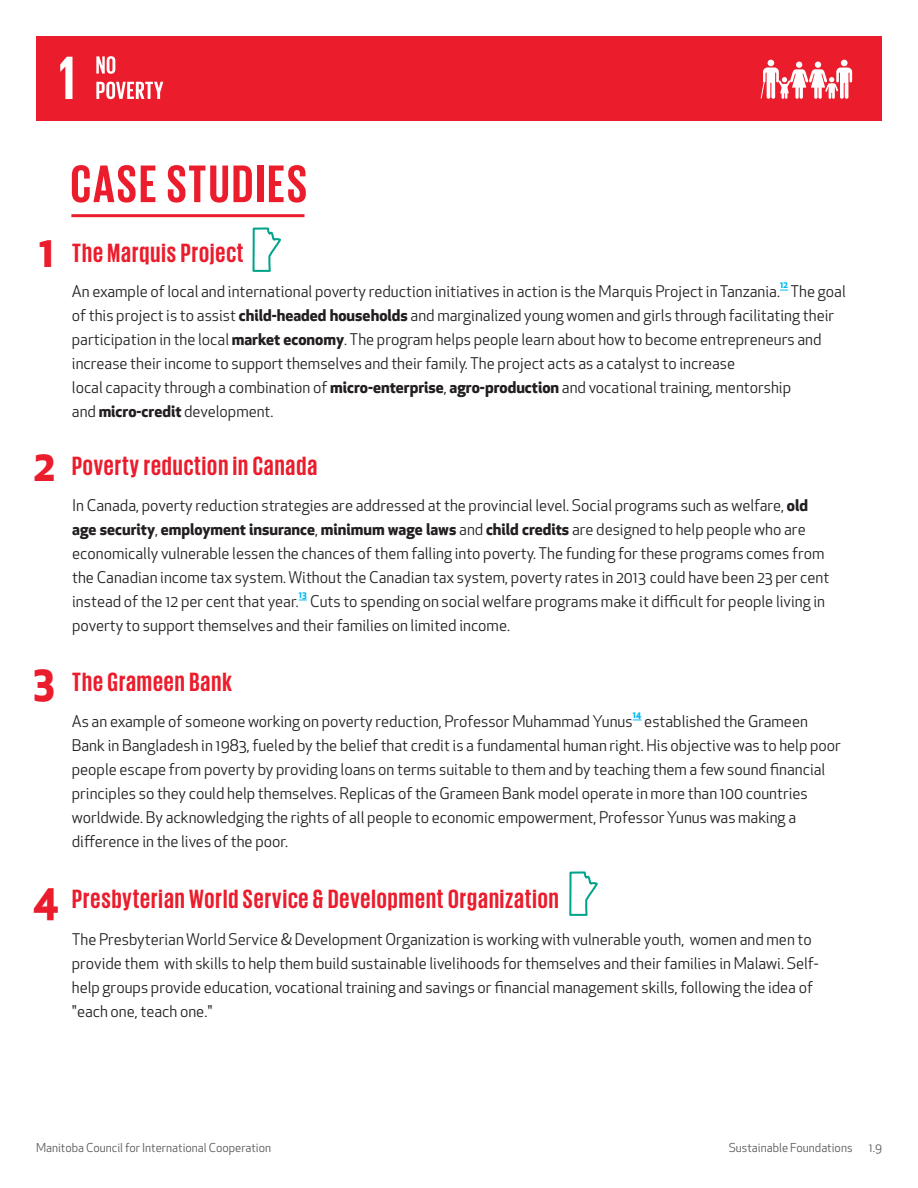
<style>
.page{position:relative;width:918px;height:1188px;background:#fff}
.page>*{position:absolute;margin:0;border:0;box-sizing:border-box;transform-origin:0 0}
.t1{font:700 54px "Giorgio Sans";letter-spacing:.05em;color:#eb1c2c}
.t2{font:700 42px "Apex New";color:#eb1c2c}
.t3{font:700 27px "Giorgio Sans";letter-spacing:.04em;color:#eb1c2c}
.t4{font:15.75px/24px "Apex New";color:#231f20}
.t5{font:12px "Apex New";color:#57585a}
.t6{font:700 9px "Apex New";color:#00baf1}
.s1{font-weight:700}
</style>
<div class="page">
<svg style="left:252px;top:227px;width:29px;height:45px"></svg>
<div style="left:36px;top:36px;width:846px;height:85px;background:#eb1c2c"></div>
<svg style="left:761px;top:60px;width:91px;height:39px"></svg>
<svg style="left:96px;top:56px;width:19px;height:18px"></svg>
<svg style="left:96px;top:82px;width:67px;height:17px"></svg>
<svg style="left:60px;top:57px;width:13px;height:42px"></svg>
<hr style="left:71px;top:214px;width:233px;height:3px;background:#eb1c2c">
<svg style="left:569px;top:871px;width:29px;height:45px"></svg>
<p class="t2" style="left:39px;top:222px;width:17px">1</p>
<p class="t2" style="left:33px;top:435px;width:25px">2</p>
<p class="t1" style="left:70px;top:157px;width:238px">CASE STUDIES</p>
<p class="t3" style="left:72px;top:240px;width:173px">The Marquis Project</p>
<p class="t4" style="left:72px;top:279px;width:710px">An example of local and international poverty reduction initiatives in action is the Marquis Project in Tanzania.</p>
<p class="t6" style="left:780px;top:278px;width:10px">12</p>
<p class="t4" style="left:72px;top:279px;width:775px;text-indent:719px">The goal of this project is to assist <span class="s1">child-headed households</span> and marginalized young women and girls through facilitating their participation in the local <span class="s1">market economy</span>. The program helps people learn about how to become entrepreneurs and increase their income to support themselves and their family. The project acts as a catalyst to increase<br>local capacity through a combination of <span class="s1">micro-enterprise</span>, <span class="s1">agro-production</span> and vocational training, mentorship<br>and <span class="s1">micro-credit</span> development.</p>
<p class="t3" style="left:72px;top:452px;width:247px">Poverty reduction in Canada</p>
<p class="t4" style="left:72px;top:493px;width:759px">In Canada, poverty reduction strategies are addressed at the provincial level. Social programs such as welfare, <span class="s1">old age security</span>, <span class="s1">employment insurance</span>, <span class="s1">minimum wage laws</span> and <span class="s1">child credits</span> are designed to help people who are economically vulnerable lessen the chances of them falling into poverty. The funding for these programs comes from the Canadian income tax system. Without the Canadian tax system, poverty rates in 2013 could have been 23 per cent instead of the 12 per cent that year.</p>
<p class="t6" style="left:299px;top:588px;width:10px">13</p>
<p class="t4" style="left:72px;top:589px;width:754px;text-indent:238px">Cuts to spending on social welfare programs make it difficult for people living in poverty to support themselves and their families on limited income.</p>
<p class="t2" style="left:33px;top:650px;width:24px">3</p>
<p class="t3" style="left:72px;top:668px;width:161px">The Grameen Bank</p>
<p class="t4" style="left:72px;top:709px;width:562px">As an example of someone working on poverty reduction, Professor Muhammad Yunus</p>
<p class="t6" style="left:633px;top:708px;width:10px">14</p>
<p class="t4" style="left:72px;top:709px;width:771px;text-indent:572px">established the Grameen Bank in Bangladesh in 1983, fueled by the belief that credit is a fundamental human right. His objective was to help poor people escape from poverty by providing loans on terms suitable to them and by teaching them a few sound financial principles so they could help themselves. Replicas of the Grameen Bank model operate in more than 100 countries worldwide. By acknowledging the rights of all people to economic empowerment, Professor Yunus was making a difference in the lives of the poor.</p>
<p class="t2" style="left:33px;top:870px;width:28px">4</p>
<p class="t3" style="left:72px;top:885px;width:488px">Presbyterian World Service &amp; Development Organization</p>
<p class="t4" style="left:72px;top:927px;width:748px">The Presbyterian World Service &amp; Development Organization is working with vulnerable youth, women and men to provide them with skills to help them build sustainable livelihoods for themselves and their families in Malawi. Self&shy;help groups provide education, vocational training and savings or financial management skills, following the idea of "each one, teach one."</p>
<p class="t5" style="left:36px;top:1140px;width:237px">Manitoba Council for International Cooperation</p>
<p class="t5" style="left:729px;top:1140px;width:125px">Sustainable Foundations</p>
<p class="t5" style="left:869px;top:1140px;width:15px">1.9</p>
</div>
